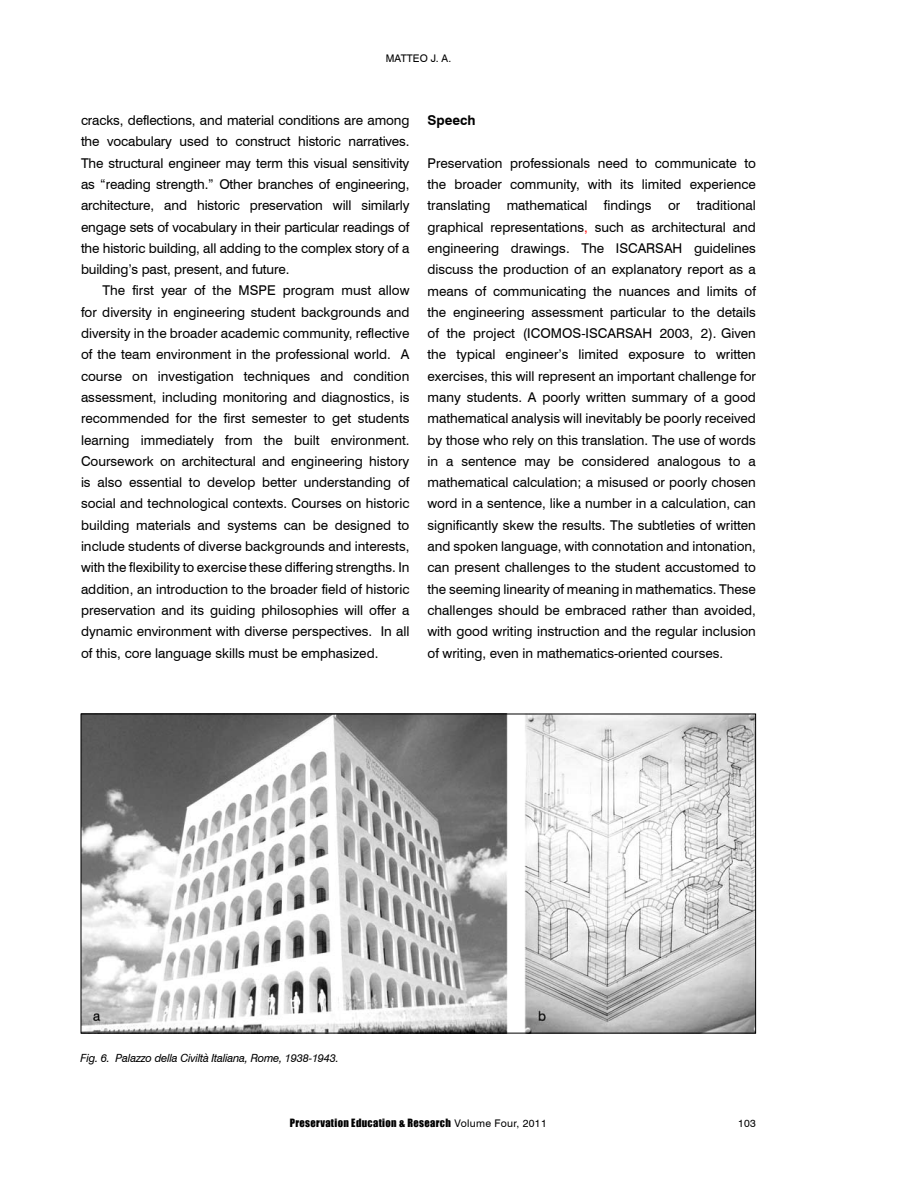
<style>
.page{position:relative;width:918px;height:1188px;background:#fff}
.page>*{position:absolute;margin:0;border:0;box-sizing:border-box;transform-origin:0 0}
.t1{font:13.5px/21.3px "Swiss 721 BT";color:#000;text-align:justify}
.t2{font:700 13.5px "Swiss 721 BT";color:#000}
.t3{font:italic 11.25px "Swiss 721 BT";letter-spacing:-.02em;color:#000}
.t4{font:10.5px "Impact";letter-spacing:.03em;color:#000}
.t5{font:10.5px "Swiss 721 BT";color:#000}
.s1{color:#f00}
.s2{font-family:"Swiss 721 BT"}
</style>
<div class="page">
<img style="left:83px;top:716px;width:671px;height:316px">
<p class="t5" style="left:386px;top:52px;width:16px">Matte</p>
<p class="t5" style="left:420px;top:52px;width:33px">o J. A.</p>
<p class="t1" style="left:81px;top:109px;width:330px">cracks, deflections, and material conditions are among</p>
<p class="t1" style="left:81px;top:131px;width:330px">the vocabulary used to construct historic narratives.</p>
<p class="t1" style="left:81px;top:152px;width:330px">The structural engineer may term this visual sensitivity</p>
<p class="t1" style="left:81px;top:173px;width:330px">as “reading strength.” Other branches of engineering,</p>
<p class="t1" style="left:81px;top:195px;width:330px">architecture, and historic preservation will similarly</p>
<p class="t1" style="left:81px;top:216px;width:330px">engage sets of vocabulary in their particular readings of</p>
<p class="t1" style="left:81px;top:237px;width:330px">the historic building, all adding to the complex story of a</p>
<p class="t1" style="left:81px;top:259px;width:210px">building’s past, present, and future.</p>
<p class="t1" style="left:103px;top:280px;width:308px">The first year of the MSPE program must allow</p>
<p class="t1" style="left:81px;top:301px;width:330px">for diversity in engineering student backgrounds and</p>
<p class="t1" style="left:81px;top:322px;width:330px">diversity in the broader academic community, reflective</p>
<p class="t1" style="left:81px;top:344px;width:330px">of the team environment in the professional world. A</p>
<p class="t1" style="left:81px;top:365px;width:330px">course on investigation techniques and condition</p>
<p class="t1" style="left:81px;top:386px;width:330px">assessment, including monitoring and diagnostics, is</p>
<p class="t1" style="left:81px;top:408px;width:330px">recommended for the first semester to get students</p>
<p class="t1" style="left:81px;top:429px;width:330px">learning immediately from the built environment.</p>
<p class="t1" style="left:81px;top:450px;width:330px">Coursework on architectural and engineering history</p>
<p class="t1" style="left:81px;top:472px;width:330px">is also essential to develop better understanding of</p>
<p class="t1" style="left:81px;top:493px;width:330px">social and technological contexts. Courses on historic</p>
<p class="t1" style="left:81px;top:514px;width:330px">building materials and systems can be designed to</p>
<p class="t1" style="left:81px;top:536px;width:330px">include students of diverse backgrounds and interests,</p>
<p class="t1" style="left:81px;top:557px;width:330px">with the flexibility to exercise these differing strengths. In</p>
<p class="t1" style="left:81px;top:578px;width:330px">addition, an introduction to the broader field of historic</p>
<p class="t1" style="left:81px;top:599px;width:330px">preservation and its guiding philosophies will offer a</p>
<p class="t1" style="left:81px;top:621px;width:330px">dynamic environment with diverse perspectives. In all</p>
<p class="t1" style="left:81px;top:642px;width:299px">of this, core language skills must be emphasized.</p>
<p class="t2" style="left:428px;top:112px;width:50px">Speech</p>
<p class="t1" style="left:428px;top:152px;width:330px">Preservation professionals need to communicate to the broader community, with its limited experience translating mathematical findings or traditional graphical representations<span class="s1">,</span> such as architectural and engineering drawings. The ISCARSAH guidelines discuss the production of an explanatory report as a means of communicating the nuances and limits of the engineering assessment particular to the details of the project (ICOMOS-ISCARSAH 2003, 2). Given the typical engineer’s limited exposure to written exercises, this will represent an important challenge for many students. A poorly written summary of a good mathematical analysis will inevitably be poorly received by those who rely on this translation. The use of words in a sentence may be considered analogous to a mathematical calculation; a misused or poorly chosen word in a sentence, like a number in a calculation, can significantly skew the results. The subtleties of written and spoken language, with connotation and intonation, can present challenges to the student accustomed to the seeming linearity of meaning in mathematics. These challenges should be embraced rather than avoided, with good writing instruction and the regular inclusion of writing, even in mathematics-oriented courses.</p>
<p class="t3" style="left:81px;top:1051px;width:260px">Fig. 6. Palazzo della Civiltà Italiana, Rome, 1938-1943.</p>
<p class="t4" style="left:290px;top:1115px;width:258px">Preservation Education &amp; Research <span class="s2">Volume Four, 2011</span></p>
<p class="t5" style="left:738px;top:1117px;width:19px">103</p>
</div>
